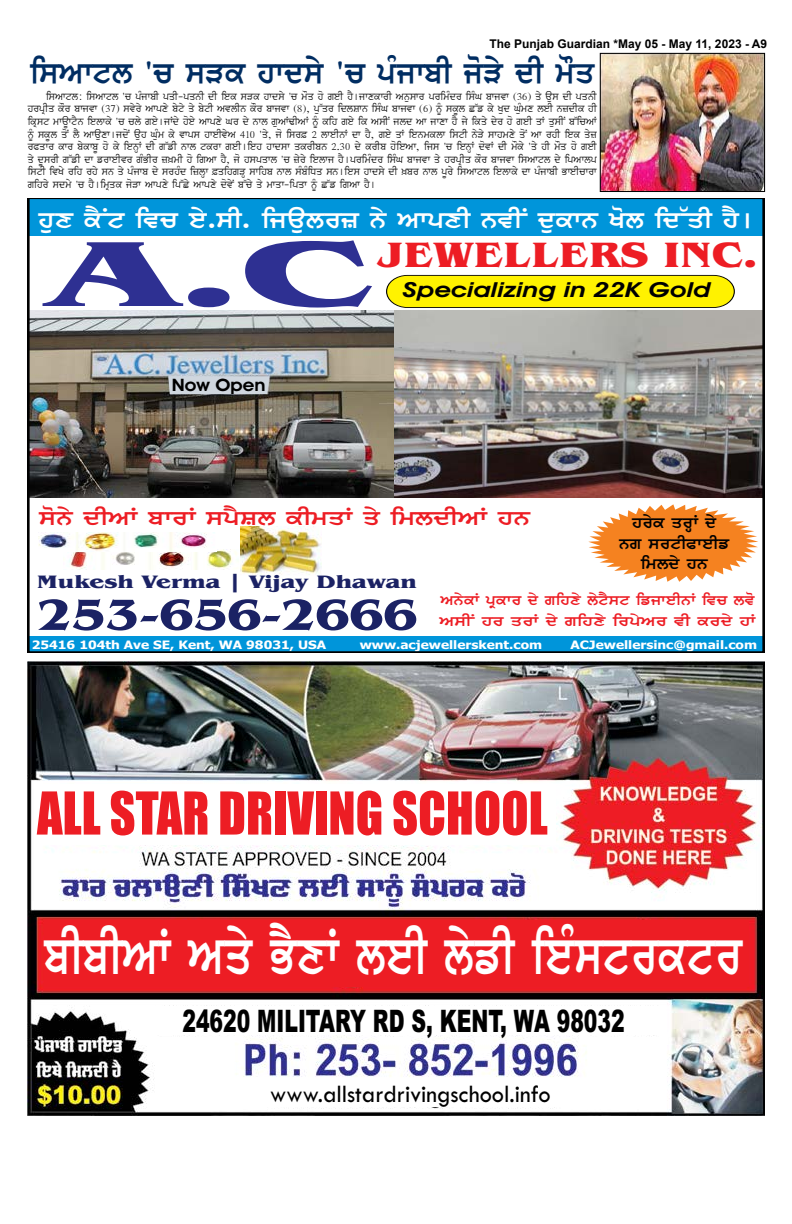
<style>
.page{position:relative;width:792px;height:1224px;background:#fff}
.page>*{position:absolute;margin:0;border:0;box-sizing:border-box;transform-origin:0 0}
.t1{font:700 95.5px "Benguiat IT Cby BT";color:#2e3092;scale:1.96 1}
.t2{font:700 56.1px "Anmol Lipi";color:#fff;scale:.77 1}
.t3{font:54.5px "Impact";color:#ed1d24;scale:.92 1}
.t4{font:700 45.1px "Benguiat IT Cby BT";color:#1b2264;scale:1.15 1}
.t5{font:700 36.4px "Benguiat IT Cby BT";color:#ed1d24;scale:1.2 1}
.t6{font:700 31.5px "Anmol Lipi";color:#002d62;scale:.95 1}
.t7{font:900 31px "Arial";color:#000;scale:.66 1}
.t8{font:25.7px "Tw Cen";color:#000;scale:.95 1}
.t9{font:700 24.6px "Anmol Lipi";color:#fff;scale:1.09 1}
.t10{font:700 21.5px "Anmol Lipi";color:#ed1d24;scale:1.22 1}
.t11{font:italic 600 20.8px "Avant Garde IT Cby BT";color:#000;scale:1.31 1}
.t12{font:700 18.6px "Benguiat IT Cby BT";color:#1b2264;scale:1.33 1}
.t13{font:600 17.2px "Avant Garde IT Cby BT";color:#000;scale:1.11 1}
.t14{font:700 16.1px "Anmol Lipi";color:#000;scale:1.06 1}
.t15{font:700 14.6px "Anmol Lipi";color:#ed1d24;scale:1.09 1}
.t16{font:700 14.6px "Anmol Lipi";color:#ed1d24;scale:1.22 1}
.t17{font:700 12px "Arial";color:#000}
.t18{font:700 11.6px "Tahoma";color:#fff;scale:1.17 1}
.t19{font:10.5px/12.6px "Anmol Lipi";color:#000;text-align:justify;scale:.96 1}
</style>
<div class="page">
<img style="left:27px;top:661px;width:738px;height:455px">
<div style="left:36px;top:785px;width:519px;height:60px;background:#fff"></div>
<div style="left:248px;top:1079px;width:316px;height:28px;background:#fff"></div>
<div style="left:152px;top:1006px;width:508px;height:29px;background:#fff"></div>
<div style="left:44px;top:920px;width:704px;height:67px;background:#ed1d24"></div>
<img style="left:29px;top:200px;width:734px;height:450px">
<div style="left:168px;top:376px;width:101px;height:18px;background:#cfd6de"></div>
<img style="left:602px;top:55px;width:161px;height:135px">
<div style="left:600px;top:53px;width:165px;height:139px;border:1px solid #000"></div>
<p class="t17" style="left:490px;top:36px;width:279px">The Punjab Guardian *May 05 - May 11, 2023 - A9</p>
<h3 class="t6" style="left:30px;top:53px;width:596px">ISAWTL 'C SVK HWDSY'C PMJWBI JOVYDI MOQ</h3>
<p class="t19" style="left:28px;top:91px;width:594px;text-indent:18px">ISAWTL: ISAWTL 'C PMJWBI PQI-PQNI DI IEK SVK HWDSY 'C MOQ HO GEI HY[JWXKWRI ANUSWR PRIMMDR ISMG BWJVW (36) QY AUS DI PQNI HRPRIQ KOR BWJVW (37) SVYRY AWPXY BYTY QY BYTI AVLIN KOR BWJVW (8), PU~QR IDLSWN ISMG BWJVW (6) Ƒ SKUL C~F KY KUD GUMMX LEI NZDIK HI IKRST MWAUWTYN IELWKY 'C CLY GEY[JWDY HOEY AWPXY GR DY NWL GUAWFIAW Ƒ KIH GEY IK ASIN JLD AW JWXW HYJY IKQY DYR HO GEI QW QUSIN B~ICAW Ƒ SKUL QON LYAWAUXW[JDON AUH GUMM KY VWPS HWEIVYA 410 'QY, JO ISR&amp; 2 LWEINW DW HY, GEY QW IENMKLW ISTI NYVY SWHMXY QON AW RHI IEK QYZ RPQWR KWR BYKWBU HO KY IENHW DI G~FI NWL TKRW GEI[IEH HWDSW QKRIBN 2.30 DY KRIB HOIEAW, IJS 'C IENHW DOVW DI MOKY 'QY HI MOQ HO GEI QY DUSRI G~FI DW FRWEIVR GMBIR Z^MI HO IGAW HY, JO HSPQWL 'C ZYRY IELWJ HY[PRIMMDR ISMG BWJVW QY HRPRIQ KOR BWJVW ISAWTL DY IPAWLP ISTI IVKY RIH RHY SN QY PMJWB DY SRHMD IZLHW &amp;QIHGVH SWIHB NWL SMBMIDQ SN[IES HWDSY DI ^BR NWL PURY ISAWTL IELWKY DW PMJWBI BWEICWRW GIHRY SDMY 'C HY[IMRQK JOVW AWPXY IP~CY AWPXY DOVYN B~CY QY MWQW-IPQW Ƒ C~F IGAW HY[</p>
<h3 class="t9" style="left:39px;top:205px;width:660px">HUX KYNT IVC EY.SI. IJAULRZ NYAWPXI NVIN DUKWN KOL ID~QI HY[</h3>
<h1 class="t1" style="left:52px;top:214px;width:166px">A.C</h1>
<h3 class="t5" style="left:377px;top:232px;width:318px">JEWELLERS INC.</h3>
<h3 class="t11" style="left:403px;top:277px;width:237px">Specializing in 22K Gold</h3>
<h3 class="t13" style="left:172px;top:375px;width:86px">Now Open</h3>
<h3 class="t10" style="left:39px;top:505px;width:404px">SONYDIAW BWRW SPYSL KIMQW QYIMLDIAW HN</h3>
<h3 class="t14" style="left:632px;top:513px;width:90px">HRYK QRHW DY</h3>
<h3 class="t14" style="left:619px;top:534px;width:105px">NG SRTIPWEIF</h3>
<h3 class="t14" style="left:641px;top:555px;width:65px">IMLDYHN</h3>
<h3 class="t12" style="left:37px;top:570px;width:287px">Mukesh Verma | Vijay Dhawan</h3>
<h3 class="t4" style="left:37px;top:587px;width:332px">253-656-2666</h3>
<h3 class="t15" style="left:441px;top:591px;width:297px">ANYKW PRKWR DYGIHXYLYTYST IFJWEINW IVC LVO</h3>
<h3 class="t16" style="left:439px;top:612px;width:261px">ASIN HR QRW DYGIHXYIRPYAR VI KRDYHW</h3>
<p class="t18" style="left:32px;top:637px;width:253px">25416 104th Ave SE, Kent, WA 98031, USA</p>
<p class="t18" style="left:360px;top:637px;width:157px">www.acjewellerskent.com</p>
<p class="t18" style="left:570px;top:637px;width:161px">ACJewellersinc@gmail.com</p>
<h3 class="t3" style="left:37px;top:771px;width:557px">ALL STAR DRIVING SCHOOL</h3>
<h2 class="t2" style="left:44px;top:922px;width:908px">BIBIAW AQY BYXW LEI LYFI IEMSTRKTR</h2>
<h3 class="t7" style="left:182px;top:998px;width:672px">24620 MILITARY RD S, KENT, WA 98032</h3>
<h3 class="t8" style="left:270px;top:1078px;width:297px">www.allstardrivingschool.info</h3>
</div>
